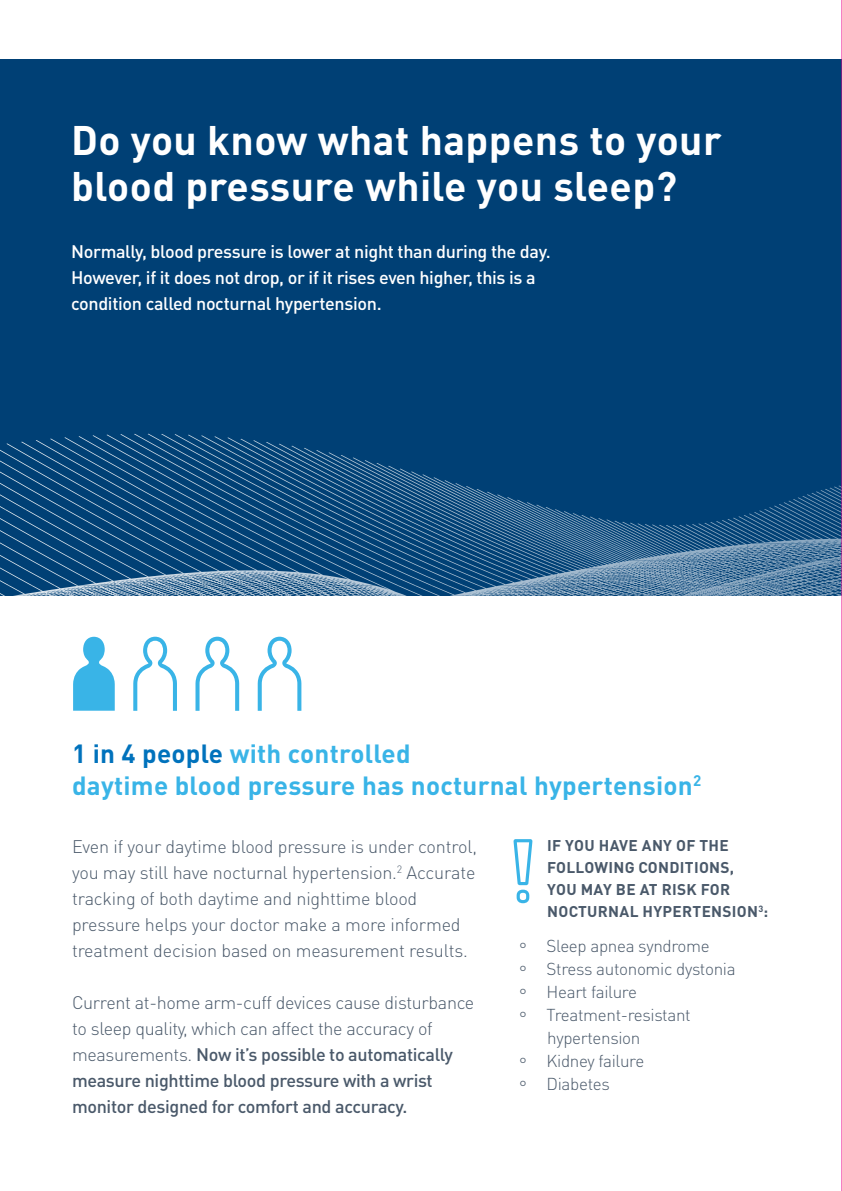
<style>
.page{position:relative;width:842px;height:1191px;background:#fff}
.page>*{position:absolute;margin:0;border:0;box-sizing:border-box;transform-origin:0 0}
.t1{font:700 40.8px/46px "DIN Pro";letter-spacing:.01em;color:#fff}
.t2{font:700 26px/32px "DIN Pro";letter-spacing:.01em;color:#39b4e7}
.t3{font:300 18px/26px "DIN Pro";letter-spacing:-.01em;color:#4a596a}
.t4{font:500 18px/26px "DIN Pro";letter-spacing:-.02em;color:#4a596a}
.t5{font:500 18px/26px "DIN Pro";letter-spacing:-.02em;color:#fff}
.t6{font:300 17px/23px "DIN Pro";letter-spacing:-.02em;color:#4a596a}
.t7{font:700 15.4px/22px "DIN Pro";letter-spacing:.02em;color:#4a596a}
.s1{color:#0072bc}
.s2{font-weight:300}
</style>
<div class="page">
<div style="left:0;top:59px;width:842px;height:536px;background:#004075"></div>
<img style="left:0;top:434px;width:447px;height:76px">
<img style="left:9px;top:586px;width:161px;height:10px">
<img style="left:0;top:594px;width:48px;height:2px">
<img style="left:175px;top:481px;width:666px;height:115px">
<img style="left:340px;top:510px;width:216px;height:76px">
<img style="left:141px;top:510px;width:180px;height:76px">
<img style="left:0;top:542px;width:237px;height:44px">
<img style="left:620px;top:586px;width:221px;height:8px">
<svg style="left:513px;top:839px;width:19px;height:64px"></svg>
<svg style="left:73px;top:637px;width:42px;height:74px"></svg>
<svg style="left:133px;top:637px;width:44px;height:74px"></svg>
<svg style="left:195px;top:637px;width:44px;height:74px"></svg>
<svg style="left:258px;top:637px;width:43px;height:74px"></svg>
<hr style="left:841px;top:0;width:1px;height:1191px;background:#ed028c">
<p class="t1" style="left:71px;top:116px;width:652px">Do you know what happens to your blood pressure while you sleep?</p>
<p class="t5" style="left:71px;top:237px;width:481px">Normally, blood pressure is lower at night than during the day.<br>However, if it does not drop, or if it rises even higher, this is a condition called nocturnal hypertension.</p>
<p class="t2" style="left:72px;top:736px;width:630px"><span class="s1">1 in 4 people</span> with controlled<br>daytime blood pressure has nocturnal hypertension<sup>2</sup></p>
<p class="t3" style="left:72px;top:833px;width:406px">Even if your daytime blood pressure is under control, you may still have nocturnal hypertension.<sup>2</sup> Accurate tracking of both daytime and nighttime blood pressure helps your doctor make a more informed treatment decision based on measurement results.</p>
<p class="t4" style="left:72px;top:989px;width:404px"><span class="s2">Current at-home arm-cuff devices cause disturbance to sleep quality, which can affect the accuracy of measurements.</span> Now it’s possible to automatically measure nighttime blood pressure with a wrist monitor designed for comfort and accuracy.</p>
<p class="t7" style="left:547px;top:834px;width:222px">IF YOU HAVE ANY OF THE<br>FOLLOWING CONDITIONS,<br>YOU MAY BE AT RISK FOR<br>NOCTURNAL HYPERTENSION<sup>3</sup>:</p>
<p class="t6" style="left:519px;top:934px;width:192px">° Sleep apnea syndrome</p>
<p class="t6" style="left:519px;top:957px;width:218px">° Stress autonomic dystonia</p>
<p class="t6" style="left:519px;top:980px;width:119px">° Heart failure</p>
<p class="t6" style="left:547px;top:1003px;width:145px;text-indent:-28px">° Treatment-resistant hypertension</p>
<p class="t6" style="left:519px;top:1049px;width:127px">° Kidney failure</p>
<p class="t6" style="left:519px;top:1072px;width:92px">° Diabetes</p>
</div>
